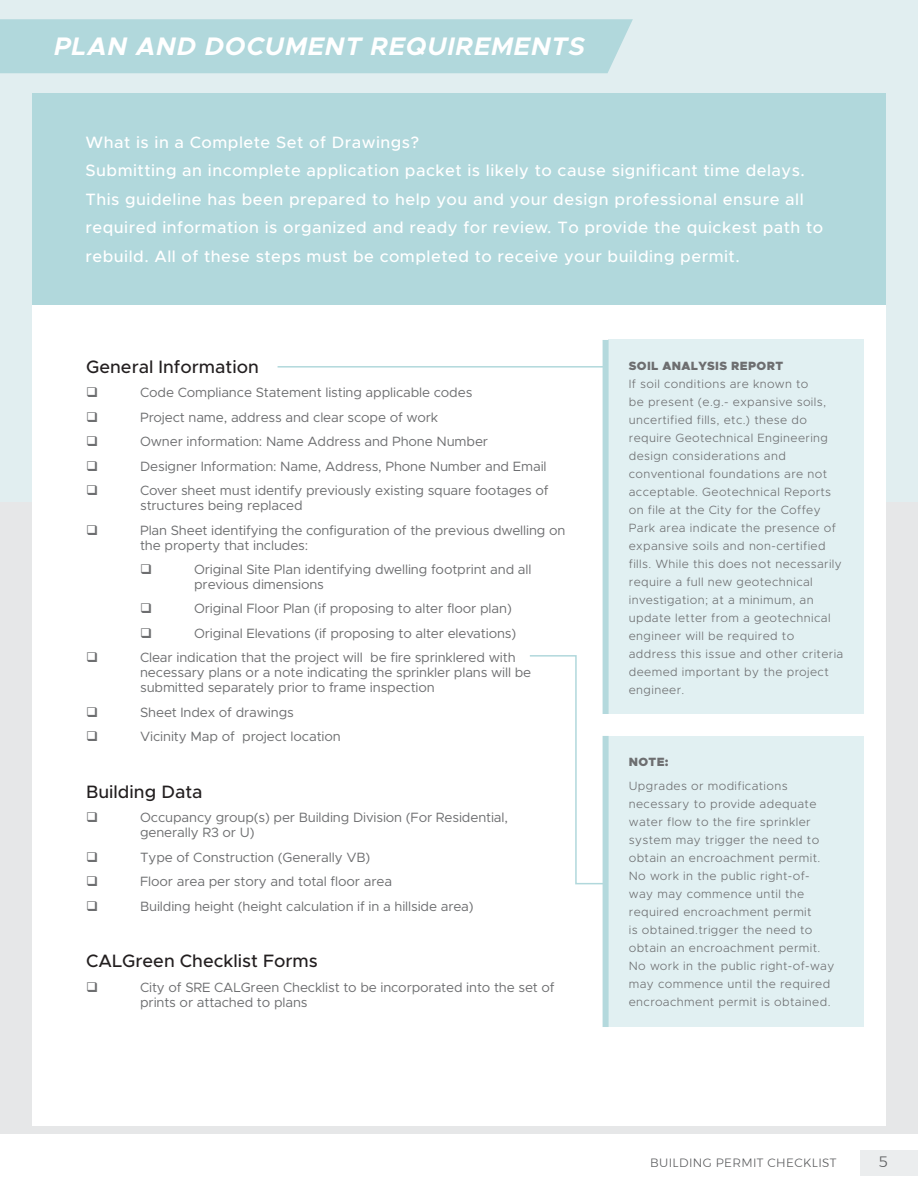
<style>
.page{position:relative;width:918px;height:1188px;background:#fff}
.page>*{position:absolute;margin:0;border:0;box-sizing:border-box;transform-origin:0 0}
.t1{font:italic 700 25.5px "Metropolis";letter-spacing:.03em;color:#fff}
.t2{font:500 18px "Metropolis";color:#231f20}
.t3{font:500 16.5px/28.5px "Metropolis";letter-spacing:.03em;color:#fff}
.t4{font:300 15px "Montserrat";color:#5b5c5e}
.t5{font:13.5px/24.5px "Metropolis";letter-spacing:-.01em;color:#6d6e70}
.t6{font:300 12px/18px "Metropolis";letter-spacing:.03em;color:#6d6e70}
.t7{font:300 12px "Montserrat";letter-spacing:.03em;color:#5b5c5e}
.t8{font:900 12px "Metropolis";letter-spacing:.03em;color:#6d6e70}
</style>
<div class="page">
<div style="left:861px;top:1150px;width:57px;height:26px;background:#ebedee"></div>
<div style="left:0;top:502px;width:918px;height:632px;background:#e6e7e8"></div>
<div style="left:0;top:0;width:918px;height:502px;background:#e1eef0"></div>
<div style="left:32px;top:93px;width:854px;height:1032px;background:#fff"></div>
<hr style="left:278px;top:366px;width:355px;height:2px;background:#b1d8dc">
<div style="left:32px;top:93px;width:854px;height:212px;background:#b1d8dc"></div>
<svg style="left:529px;top:654px;width:74px;height:231px"></svg>
<div style="left:0;top:19px;width:633px;height:54px;background:#b1d8dc"></div>
<div style="left:609px;top:340px;width:255px;height:374px;background:#e1f0f2"></div>
<div style="left:609px;top:736px;width:255px;height:291px;background:#e1f0f2"></div>
<div style="left:603px;top:736px;width:6px;height:291px;background:#b4d9dd"></div>
<div style="left:603px;top:340px;width:6px;height:374px;background:#b4d9dd"></div>
<h1 class="t1" style="left:54px;top:37px;width:532px">PLAN AND DOCUMENT REQUIREMENTS</h1>
<p class="t3" style="left:86px;top:129px;width:739px">What is in a Complete Set of Drawings?<br>Submitting an incomplete application packet is likely to cause significant time delays.<br>This guideline has been prepared to help you and your design professional ensure all required information is organized and ready for review. To provide the quickest path to rebuild. All of these steps must be completed to receive your building permit.</p>
<h2 class="t2" style="left:86px;top:360px;width:174px">General Information</h2>
<p class="t5" style="left:140px;top:381px;width:410px">Code Compliance Statement listing applicable codes<br>Project name, address and clear scope of work<br>Owner information: Name Address and Phone Number<br>Designer Information: Name, Address, Phone Number and Email Cover sheet must identify previously existing square footages of</p>
<p class="t5" style="left:140px;top:494px;width:427px">structures being replaced<br>Plan Sheet identifying the configuration of the previous dwelling on</p>
<p class="t5" style="left:194px;top:534px;width:339px;text-indent:-54px">the property that includes:<br>Original Site Plan identifying dwelling footprint and all</p>
<p class="t5" style="left:194px;top:573px;width:131px">previous dimensions</p>
<p class="t5" style="left:194px;top:598px;width:319px">Original Floor Plan (if proposing to alter floor plan)</p>
<p class="t5" style="left:194px;top:622px;width:324px">Original Elevations (if proposing to alter elevations)</p>
<p class="t5" style="left:140px;top:646px;width:377px">Clear indication that the project will be fire sprinklered with</p>
<p class="t5" style="left:140px;top:666px;width:393px;line-height:15px">necessary plans or a note indicating the sprinkler plans will be submitted separately prior to frame inspection</p>
<p class="t5" style="left:140px;top:701px;width:202px">Sheet Index of drawings<br>Vicinity Map of project location</p>
<h2 class="t2" style="left:86px;top:785px;width:118px">Building Data</h2>
<p class="t5" style="left:140px;top:811px;width:369px;line-height:15px">Occupancy group(s) per Building Division (For Residential, generally R3 or U)</p>
<p class="t5" style="left:140px;top:846px;width:335px">Type of Construction (Generally VB)<br>Floor area per story and total floor area<br>Building height (height calculation if in a hillside area)</p>
<h2 class="t2" style="left:86px;top:955px;width:233px">CALGreen Checklist Forms</h2>
<p class="t5" style="left:140px;top:981px;width:416px;line-height:15px">City of SRE CALGreen Checklist to be incorporated into the set of prints or attached to plans</p>
<p class="t8" style="left:629px;top:362px;width:156px">SOIL ANALYSIS REPORT</p>
<p class="t6" style="left:629px;top:376px;width:216px">If soil conditions are known to<br>be present (e.g.- expansive soils, uncertified fills, etc.) these do require Geotechnical Engineering design considerations and conventional foundations are not acceptable. Geotechnical Reports on file at the City for the Coffey<br>Park area indicate the presence of expansive soils and non-certified fills. While this does not necessarily require a full new geotechnical investigation; at a minimum, an update letter from a geotechnical engineer will be required to address this issue and other criteria deemed important by the project engineer.</p>
<p class="t8" style="left:629px;top:757px;width:41px">NOTE:</p>
<p class="t6" style="left:629px;top:778px;width:207px">Upgrades or modifications necessary to provide adequate water flow to the fire sprinkler system may trigger the need to obtain an encroachment permit.<br>No work in the public right-of&shy;way may commence until the required encroachment permit<br>is obtained.trigger the need to obtain an encroachment permit.<br>No work in the public right-of-way may commence until the required encroachment permit is obtained.</p>
<p class="t7" style="left:650px;top:1155px;width:188px">BUILDING PERMIT CHECKLIST</p>
<p class="t4" style="left:878px;top:1153px;width:11px">5</p>
</div>
